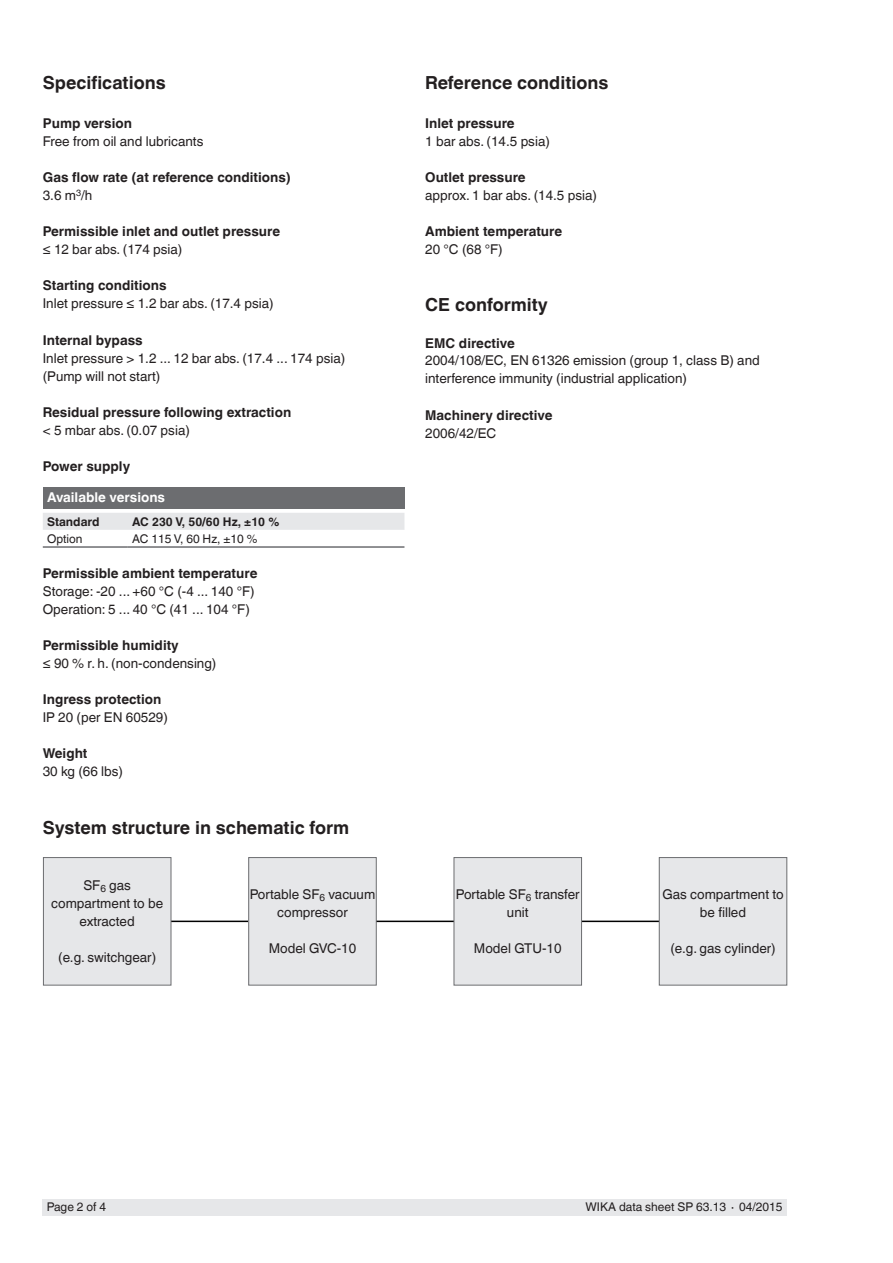
<style>
.page{position:relative;width:893px;height:1263px;background:#fff}
.page>*{position:absolute;margin:0;border:0;box-sizing:border-box;transform-origin:0 0}
.t1{font:700 18px "Helvetica World";color:#231f20}
.t2{font:13.5px/18px "Helvetica World";color:#231f20;text-align:center}
.t3{font:700 13.5px/18px "Helvetica World";color:#231f20}
.t4{font:700 13.5px "Helvetica World";color:#fff}
.t5{font:12px "Helvetica World";color:#231f20}
.t6{font:700 12px "Helvetica World";color:#231f20}
.s1{font-weight:400}
</style>
<div class="page">
<div style="left:43px;top:1199px;width:744px;height:16px;background:#e6e7e9"></div>
<div style="left:43px;top:487px;width:361px;height:21px;background:#6c6d70"></div>
<div style="left:43px;top:513px;width:361px;height:17px;background:#e6e7e9"></div>
<hr style="left:43px;top:546px;width:85px;height:2px;background:#6c6d70">
<hr style="left:128px;top:546px;width:276px;height:2px;background:#6c6d70">
<hr style="left:163px;top:920px;width:537px;height:2px;background:#000">
<div style="left:43px;top:857px;width:128px;height:128px;background:#e6e7e9"></div>
<div style="left:43px;top:857px;width:128px;height:128px;border:1px solid #6c6d70"></div>
<div style="left:249px;top:857px;width:127px;height:128px;background:#e6e7e9"></div>
<div style="left:248px;top:857px;width:129px;height:128px;border:1px solid #6c6d70"></div>
<div style="left:454px;top:857px;width:128px;height:128px;background:#e6e7e9"></div>
<div style="left:454px;top:857px;width:128px;height:128px;border:1px solid #6c6d70"></div>
<div style="left:659px;top:857px;width:128px;height:128px;background:#e6e7e9"></div>
<div style="left:659px;top:857px;width:128px;height:128px;border:1px solid #6c6d70"></div>
<h1 class="t1" style="left:43px;top:73px;width:124px">Specifications</h1>
<p class="t3" style="left:43px;top:115px;width:91px">Pump version</p>
<p class="t2" style="left:43px;top:133px;width:162px">Free from oil and lubricants</p>
<p class="t3" style="left:43px;top:169px;width:250px">Gas flow rate (at reference conditions)<br><span class="s1">3.6 m</span><sup>3</sup><span class="s1">/h</span></p>
<p class="t3" style="left:43px;top:223px;width:239px">Permissible inlet and outlet pressure</p>
<p class="t2" style="left:43px;top:241px;width:141px">≤ 12 bar abs. (174 psia)</p>
<p class="t3" style="left:43px;top:277px;width:125px">Starting conditions</p>
<p class="t2" style="left:43px;top:295px;width:232px">Inlet pressure ≤ 1.2 bar abs. (17.4 psia)</p>
<p class="t3" style="left:43px;top:331px;width:101px">Internal bypass</p>
<p class="t2" style="left:43px;top:349px;width:304px;text-align:left">Inlet pressure &gt; 1.2 ... 12 bar abs. (17.4 ... 174 psia) (Pump will not start)</p>
<p class="t3" style="left:43px;top:403px;width:250px">Residual pressure following extraction</p>
<p class="t2" style="left:43px;top:421px;width:149px">&lt; 5 mbar abs. (0.07 psia)</p>
<p class="t3" style="left:43px;top:457px;width:89px">Power supply</p>
<p class="t4" style="left:47px;top:490px;width:120px">Available versions</p>
<p class="t6" style="left:47px;top:514px;width:54px">Standard</p>
<p class="t6" style="left:132px;top:514px;width:149px">AC 230 V, 50/60 Hz, ±10 %</p>
<p class="t5" style="left:47px;top:532px;width:37px">Option</p>
<p class="t5" style="left:132px;top:532px;width:127px">AC 115 V, 60 Hz, ±10 %</p>
<p class="t3" style="left:43px;top:564px;width:216px">Permissible ambient temperature</p>
<p class="t2" style="left:43px;top:582px;width:213px;text-align:left">Storage: -20 ... +60 °C (-4 ... 140 °F)<br>Operation: 5 ... 40 °C (41 ... 104 °F)</p>
<p class="t3" style="left:43px;top:636px;width:137px">Permissible humidity</p>
<p class="t2" style="left:43px;top:654px;width:175px">≤ 90 % r. h. (non-condensing)</p>
<p class="t3" style="left:43px;top:690px;width:120px">Ingress protection</p>
<p class="t2" style="left:43px;top:708px;width:127px">IP 20 (per EN 60529)</p>
<p class="t3" style="left:43px;top:744px;width:46px">Weight</p>
<p class="t2" style="left:43px;top:762px;width:82px">30 kg (66 lbs)</p>
<h1 class="t1" style="left:43px;top:817px;width:308px">System structure in schematic form</h1>
<p class="t2" style="left:51px;top:876px;width:113px">SF<sub>6</sub> gas compartment to be extracted</p>
<p class="t2" style="left:58px;top:948px;width:99px">(e.g. switchgear)</p>
<p class="t2" style="left:250px;top:885px;width:127px">Portable SF<sub>6</sub> vacuum compressor</p>
<p class="t2" style="left:269px;top:939px;width:89px">Model GVC-10</p>
<h1 class="t1" style="left:425px;top:73px;width:185px">Reference conditions</h1>
<p class="t3" style="left:425px;top:115px;width:91px">Inlet pressure</p>
<p class="t2" style="left:425px;top:133px;width:126px">1 bar abs. (14.5 psia)</p>
<p class="t3" style="left:425px;top:169px;width:102px">Outlet pressure</p>
<p class="t2" style="left:425px;top:187px;width:173px">approx. 1 bar abs. (14.5 psia)</p>
<p class="t3" style="left:425px;top:223px;width:138px">Ambient temperature</p>
<p class="t2" style="left:425px;top:241px;width:79px">20 °C (68 °F)</p>
<h1 class="t1" style="left:425px;top:295px;width:124px">CE conformity</h1>
<p class="t3" style="left:425px;top:334px;width:91px">EMC directive</p>
<p class="t2" style="left:425px;top:352px;width:336px;text-align:left">2004/108/EC, EN 61326 emission (group 1, class B) and interference immunity (industrial application)</p>
<p class="t3" style="left:425px;top:406px;width:129px">Machinery directive</p>
<p class="t2" style="left:425px;top:424px;width:72px">2006/42/EC</p>
<p class="t2" style="left:456px;top:885px;width:125px">Portable SF<sub>6</sub> transfer unit</p>
<p class="t2" style="left:474px;top:939px;width:89px">Model GTU-10</p>
<p class="t2" style="left:662px;top:885px;width:123px">Gas compartment to be filled</p>
<p class="t2" style="left:670px;top:939px;width:107px">(e.g. gas cylinder)</p>
<p class="t5" style="left:47px;top:1200px;width:61px">Page 2 of 4</p>
<p class="t5" style="left:585px;top:1200px;width:198px">WIKA data sheet SP 63.13 ∙ 04/2015</p>
</div>
